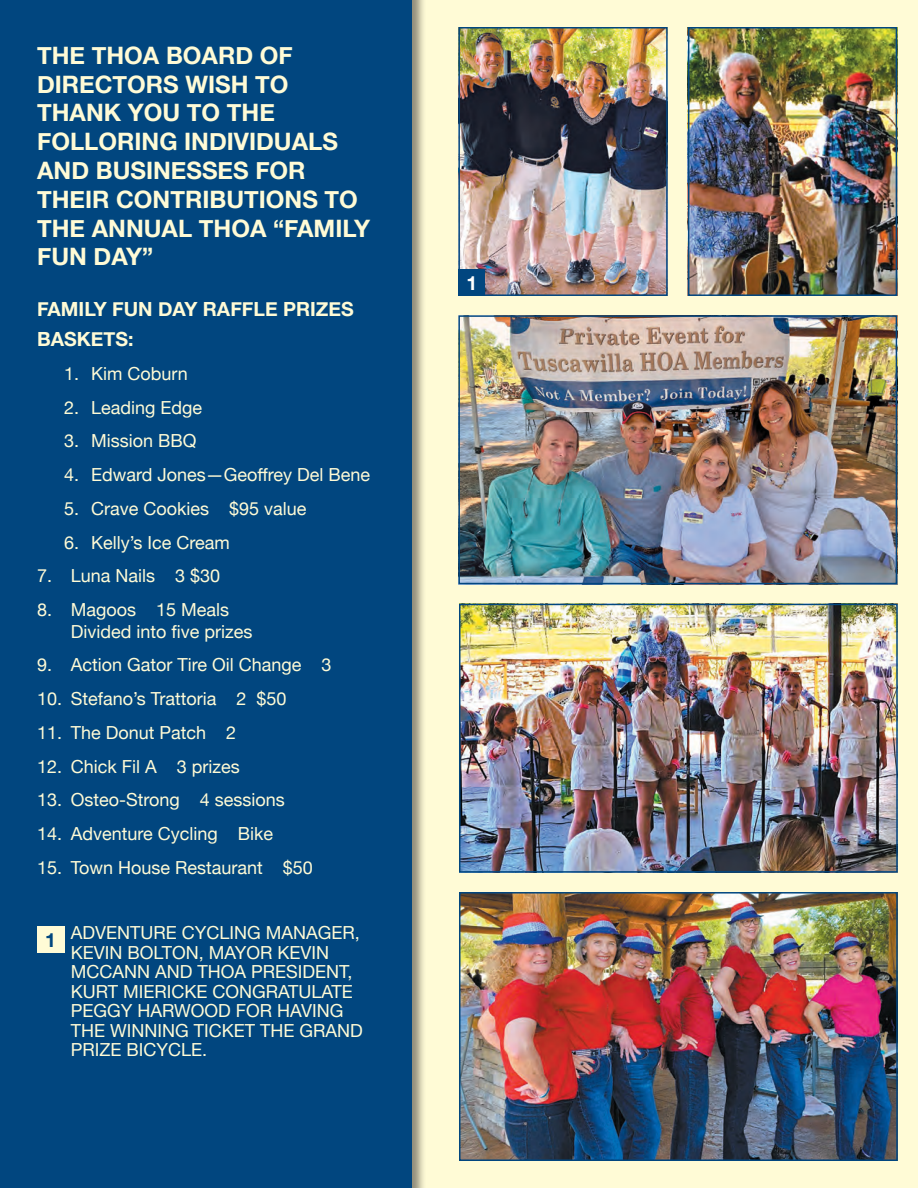
<style>
.page{position:relative;width:918px;height:1188px;background:#fff}
.page>*{position:absolute;margin:0;border:0;box-sizing:border-box;transform-origin:0 0}
.Subhead_THOA{font:700 24px/28.8px "Helvetica Neue";color:#fffbd6}
.Subhead_THOA-2{font:700 19.5px "Helvetica Neue";color:#fffbd6}
.Subhead_THOA-3{font:700 19.5px "Helvetica Neue";color:#01467f}
.Subhead_THOA-4{font:700 19.5px "Helvetica Neue";color:#fff}
.Subhead_THOA-5{font:18px/19.5px "Helvetica Neue";color:#fffbd6}
</style>
<div class="page">
<div style="left:351px;top:0;width:567px;height:1188px;background:#fffbd6"></div>
<div style="left:0;top:0;width:426px;height:1188px;background:#231f20;opacity:.5"></div>
<div style="left:0;top:0;width:412px;height:1188px;background:#01467f"></div>
<div style="left:37px;top:926px;width:27px;height:27px;background:#fffbd6"></div>
<img style="left:462px;top:895px;width:433px;height:263px">
<div style="left:459px;top:892px;width:439px;height:269px;border:2px solid #01467f"></div>
<img style="left:461px;top:318px;width:433px;height:263px">
<div style="left:458px;top:315px;width:439px;height:269px;border:2px solid #01467f"></div>
<img style="left:462px;top:607px;width:433px;height:263px">
<div style="left:459px;top:604px;width:439px;height:269px;border:2px solid #01467f"></div>
<img style="left:461px;top:30px;width:204px;height:263px">
<div style="left:458px;top:27px;width:210px;height:269px;border:2px solid #01467f"></div>
<img style="left:691px;top:30px;width:203px;height:263px">
<div style="left:688px;top:27px;width:209px;height:269px;border:2px solid #01467f"></div>
<div style="left:458px;top:269px;width:27px;height:27px;background:#01467f"></div>
<p class="Subhead_THOA" style="left:37px;top:42px;width:334px">THE THOA BOARD OF<br>DIRECTORS WISH TO<br>THANK YOU TO THE<br>FOLLORING INDIVIDUALS<br>AND BUSINESSES FOR<br>THEIR CONTRIBUTIONS TO<br>THE ANNUAL THOA “FAMILY<br>FUN DAY”</p>
<p class="Subhead_THOA-2" style="left:37px;top:294px;width:318px">FAMILY FUN DAY RAFFLE PRIZES</p>
<p class="Subhead_THOA-2" style="left:37px;top:324px;width:98px">BASKETS:</p>
<p class="Subhead_THOA-5" style="left:64px;top:365px;width:125px">1. Kim Coburn</p>
<p class="Subhead_THOA-5" style="left:64px;top:398px;width:140px">2. Leading Edge</p>
<p class="Subhead_THOA-5" style="left:64px;top:432px;width:134px">3. Mission BBQ</p>
<p class="Subhead_THOA-5" style="left:64px;top:466px;width:308px">4. Edward Jones—Geoffrey Del Bene</p>
<p class="Subhead_THOA-5" style="left:64px;top:500px;width:244px">5. Crave Cookies $95 value</p>
<p class="Subhead_THOA-5" style="left:64px;top:533px;width:167px">6. Kelly’s Ice Cream</p>
<p class="Subhead_THOA-5" style="left:37px;top:567px;width:185px">7. Luna Nails 3 $30</p>
<p class="Subhead_THOA-5" style="left:71px;top:600px;width:183px;line-height:21.6px;text-indent:-34px">8. Magoos 15 Meals<br>Divided into five prizes</p>
<p class="Subhead_THOA-5" style="left:37px;top:656px;width:296px">9. Action Gator Tire Oil Change 3</p>
<p class="Subhead_THOA-5" style="left:37px;top:690px;width:251px">10. Stefano’s Trattoria 2 $50</p>
<p class="Subhead_THOA-5" style="left:37px;top:724px;width:201px">11. The Donut Patch 2</p>
<p class="Subhead_THOA-5" style="left:37px;top:758px;width:204px">12. Chick Fil A 3 prizes</p>
<p class="Subhead_THOA-5" style="left:37px;top:791px;width:249px">13. Osteo-Strong 4 sessions</p>
<p class="Subhead_THOA-5" style="left:37px;top:825px;width:238px">14. Adventure Cycling Bike</p>
<p class="Subhead_THOA-5" style="left:37px;top:859px;width:277px">15. Town House Restaurant $50</p>
<p class="Subhead_THOA-3" style="left:45px;top:924px;width:12px">1</p>
<p class="Subhead_THOA-5" style="left:71px;top:924px;width:293px">ADVENTURE CYCLING MANAGER,<br>KEVIN BOLTON, MAYOR KEVIN<br>MCCANN AND THOA PRESIDENT,<br>KURT MIERICKE CONGRATULATE<br>PEGGY HARWOOD FOR HAVING<br>THE WINNING TICKET THE GRAND<br>PRIZE BICYCLE.</p>
<p class="Subhead_THOA-4" style="left:466px;top:267px;width:12px">1</p>
</div>
